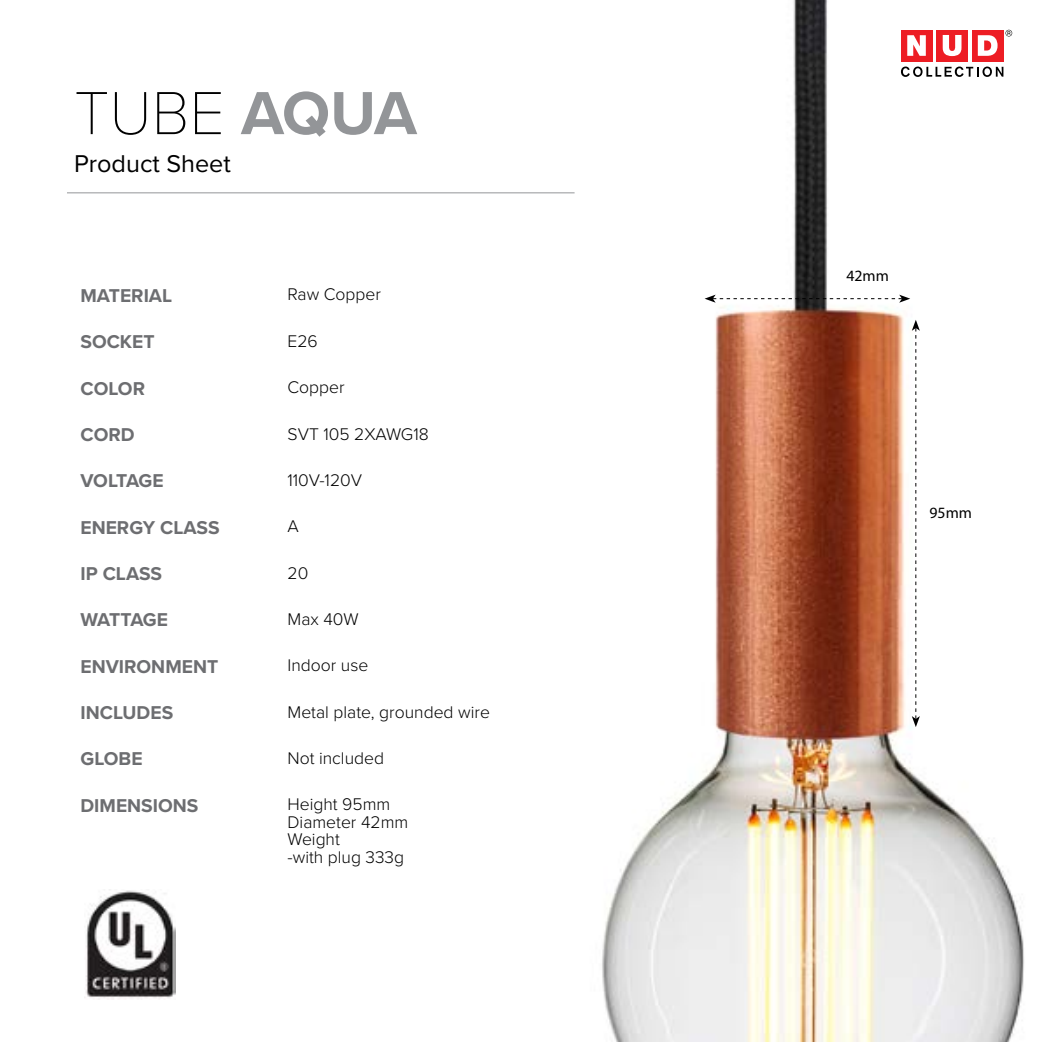
<style>
.page{position:relative;width:1042px;height:1042px;background:#fff}
.page>*{position:absolute;margin:0;border:0;box-sizing:border-box;transform-origin:0 0}
.t1{font:100 63px "Proxima Nova T";color:#000}
.t2{font:25.2px "Proxima Nova";color:#000}
.t3{font:700 19.25px "Proxima Nova";color:#6d6e71}
.t4{font:700 19.25px "Proxima Nova";letter-spacing:-.025em;color:#6d6e71}
.t5{font:700 19.25px "Proxima Nova";letter-spacing:-.04em;color:#6d6e71}
.t6{font:300 17.5px/17.5px "Proxima Nova";color:#000}
.t7{font:15.75px "Myriad Pro";color:#000}
.s1{font-family:"Proxima Nova";font-weight:700;color:#939598}
</style>
<div class="page">
<img style="left:551px;top:0;width:473px;height:1042px">
<svg style="left:704px;top:295px;width:206px;height:8px"></svg>
<svg style="left:912px;top:320px;width:8px;height:407px"></svg>
<hr style="left:67px;top:192px;width:507px;height:1px;background:#939598">
<div style="left:901px;top:30px;width:31px;height:31px;background:#ed1d24"></div>
<div style="left:936px;top:30px;width:32px;height:31px;background:#ed1d24"></div>
<div style="left:972px;top:30px;width:31px;height:31px;background:#ed1d24"></div>
<svg style="left:907px;top:35px;width:19px;height:21px"></svg>
<svg style="left:942px;top:35px;width:19px;height:21px"></svg>
<svg style="left:978px;top:35px;width:19px;height:21px"></svg>
<svg style="left:901px;top:67px;width:102px;height:10px"></svg>
<svg style="left:1005px;top:30px;width:7px;height:6px"></svg>
<img style="left:84px;top:889px;width:91px;height:110px">
<h1 class="t1" style="left:74px;top:66px;width:344px">TUBE <span class="s1">AQUA</span></h1>
<h2 class="t2" style="left:74px;top:145px;width:158px">Product Sheet</h2>
<p class="t3" style="left:80px;top:281px;width:93px">MATERIAL</p>
<p class="t6" style="left:287px;top:285px;width:95px">Raw Copper</p>
<p class="t3" style="left:80px;top:327px;width:76px">SOCKET</p>
<p class="t6" style="left:287px;top:331px;width:32px">E26</p>
<p class="t3" style="left:80px;top:374px;width:66px">COLOR</p>
<p class="t6" style="left:287px;top:378px;width:59px">Copper</p>
<p class="t3" style="left:80px;top:420px;width:56px">CORD</p>
<p class="t6" style="left:287px;top:424px;width:143px">SVT 105 2XAWG18</p>
<p class="t4" style="left:80px;top:466px;width:85px">VOLTAGE</p>
<p class="t6" style="left:287px;top:470px;width:76px">110V-120V</p>
<p class="t3" style="left:80px;top:513px;width:141px">ENERGY CLASS</p>
<p class="t6" style="left:287px;top:517px;width:13px">A</p>
<p class="t3" style="left:80px;top:559px;width:83px">IP CLASS</p>
<p class="t6" style="left:287px;top:563px;width:22px">20</p>
<p class="t5" style="left:80px;top:605px;width:89px">WATTAGE</p>
<p class="t6" style="left:287px;top:609px;width:73px">Max 40W</p>
<p class="t3" style="left:80px;top:652px;width:139px">ENVIRONMENT</p>
<p class="t6" style="left:287px;top:656px;width:82px">Indoor use</p>
<p class="t3" style="left:80px;top:698px;width:94px">INCLUDES</p>
<p class="t6" style="left:287px;top:702px;width:204px">Metal plate, grounded wire</p>
<p class="t3" style="left:80px;top:744px;width:64px">GLOBE</p>
<p class="t6" style="left:287px;top:748px;width:98px">Not included</p>
<p class="t3" style="left:80px;top:791px;width:119px">DIMENSIONS</p>
<p class="t6" style="left:287px;top:795px;width:122px">Height 95mm<br>Diameter 42mm<br>Weight<br>-with plug 333g</p>
<p class="t7" style="left:846px;top:266px;width:44px">42mm</p>
<p class="t7" style="left:929px;top:503px;width:44px">95mm</p>
</div>
